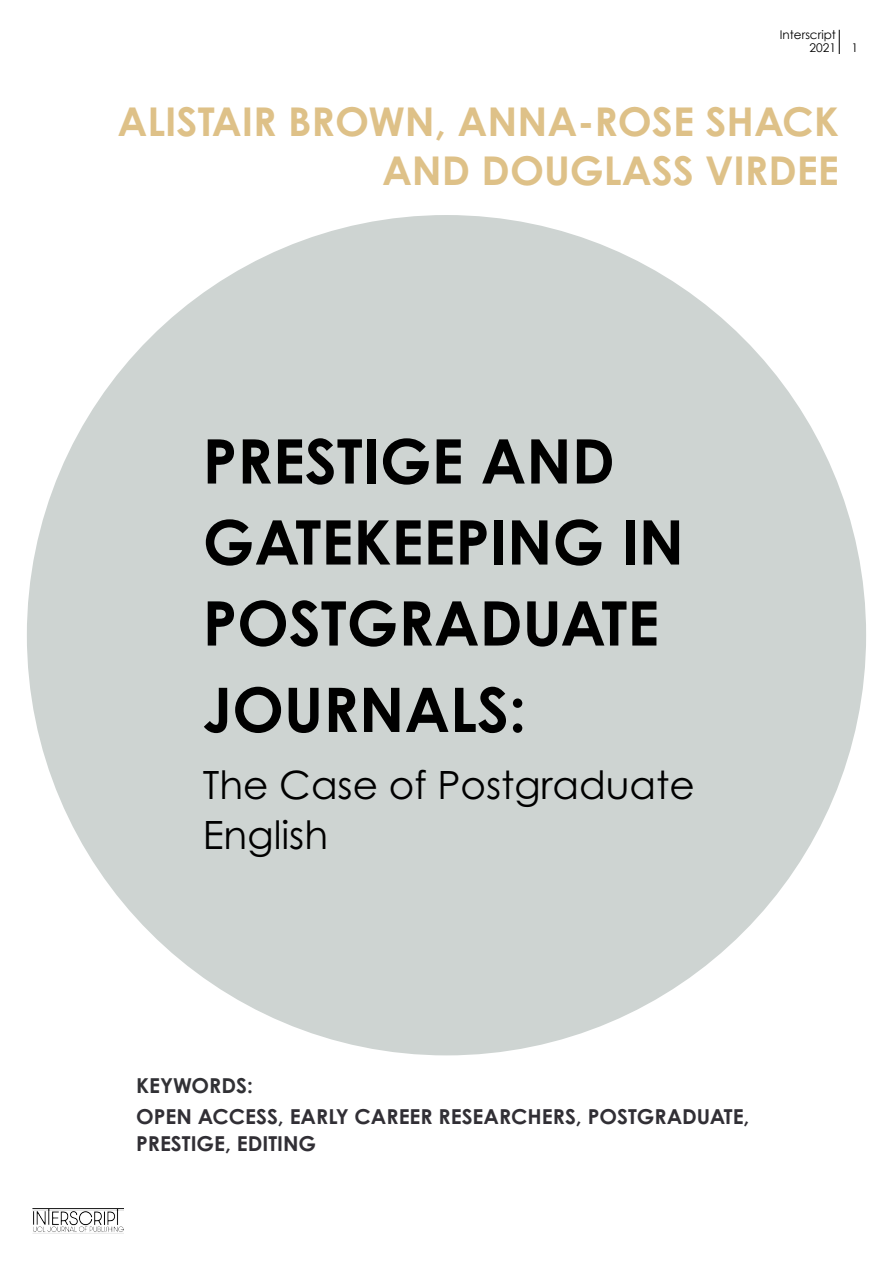
<style>
.page{position:relative;width:893px;height:1263px;background:#fff}
.page>*{position:absolute;margin:0;border:0;box-sizing:border-box;transform-origin:0 0}
.t1{font:700 61.5px/81px "Century Gothic Pro";color:#000}
.t2{font:700 39.75px/48.6px "Century Gothic Pro";color:#dec188;text-align:right}
.t3{font:39px/49.5px "Century Gothic Pro";color:#000}
.t4{font:700 20.55px/27px "Century Gothic Pro";color:#312f35}
.t5{font:700 20.55px "Century Gothic Pro";color:#313135}
.t6{font:12px/13.5px "Century Gothic";color:#000;text-align:right}
</style>
<div class="page">
<svg style="left:839px;top:30px;width:1px;height:24px"></svg>
<img style="left:33px;top:1209px;width:90px;height:23px">
<div style="left:27px;top:215px;width:839px;height:840px;background:#ced4d2;border-radius:50%"></div>
<p class="t6" style="left:780px;top:28px;width:58px">Interscript<br>2021</p>
<p class="t6" style="left:851px;top:41px;width:8px">1</p>
<h2 class="t2" style="left:118px;top:97px;width:723px">ALISTAIR BROWN, ANNA-ROSE SHACK<br>AND DOUGLASS VIRDEE</h2>
<h1 class="t1" style="left:203px;top:419px;width:483px">PRESTIGE AND<br>GATEKEEPING IN<br>POSTGRADUATE</h1>
<h1 class="t1" style="left:203px;top:668px;width:325px">JOURNALS:</h1>
<h3 class="t3" style="left:203px;top:760px;width:494px">The Case of Postgraduate<br>English</h3>
<p class="t5" style="left:136px;top:1073px;width:118px">KEYWORDS:</p>
<p class="t4" style="left:136px;top:1103px;width:615px">OPEN ACCESS, EARLY CAREER RESEARCHERS, POSTGRADUATE,<br>PRESTIGE, EDITING</p>
</div>
